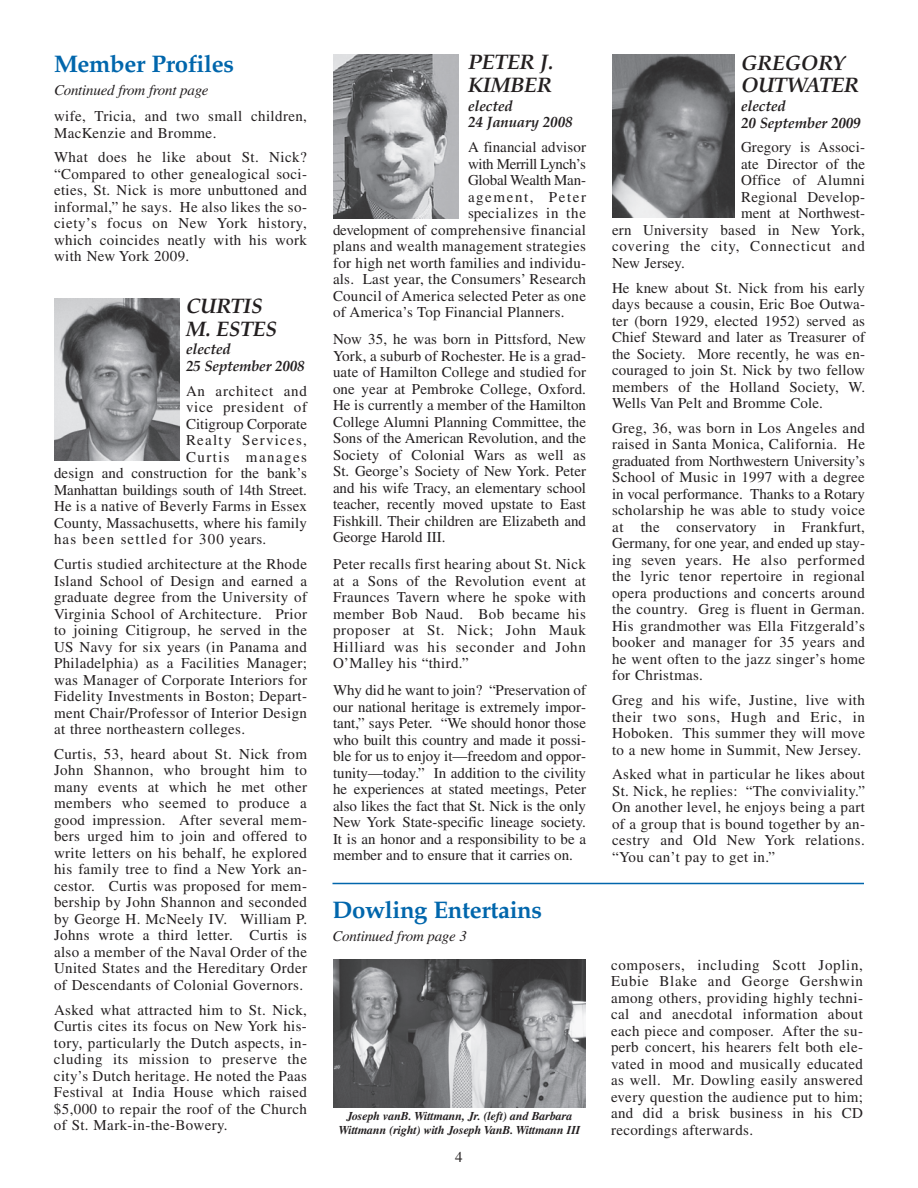
<style>
.page{position:relative;width:918px;height:1188px;background:#fff}
.page>*{position:absolute;margin:0;border:0;box-sizing:border-box;transform-origin:0 0}
.t1{font:700 24px "Palatino";letter-spacing:-.015em;color:#0166ac}
.t2{font:italic 700 21px/22.8px "Palatino";letter-spacing:-.01em;color:#231f20}
.t3{font:15px/16.5px "Times";letter-spacing:.025em;color:#231f20;text-align:justify}
.t4{font:italic 700 15px/16.6px "Palatino";letter-spacing:-.01em;color:#231f20}
.t5{font:15px "Times";letter-spacing:-.005em;color:#231f20}
.t6{font:15px "Times";letter-spacing:.05em;color:#231f20}
.t7{font:italic 15px "Times";letter-spacing:-.015em;color:#231f20}
.t8{font:15px "Times";letter-spacing:.055em;color:#231f20}
.t9{font:15px "Times";letter-spacing:.005em;color:#231f20}
.t10{font:15px "Times";letter-spacing:.075em;color:#231f20}
.t11{font:15px "Times";color:#231f20}
.t12{font:15px "Times";letter-spacing:-.02em;color:#231f20}
.t13{font:15px "Times";letter-spacing:-.015em;color:#231f20}
.t14{font:15px "Times";letter-spacing:.085em;color:#231f20}
.t15{font:15px "Times";letter-spacing:.095em;color:#231f20}
.t16{font:15px "Times";letter-spacing:.105em;color:#231f20}
.t17{font:italic 700 12px/13.5px "Times";letter-spacing:-.01em;color:#231f20;text-align:center}
</style>
<div class="page">
<img style="left:333px;top:54px;width:126px;height:164px">
<img style="left:54px;top:298px;width:126px;height:162px">
<img style="left:612px;top:54px;width:123px;height:163px">
<hr style="left:333px;top:883px;width:531px;height:1px;background:#0166ac">
<img style="left:333px;top:959px;width:252px;height:148px">
<h1 class="t1" style="left:54px;top:54px;width:182px">Member Profiles</h1>
<p class="t7" style="left:54px;top:84px;width:156px">Continued from front page</p>
<p class="t3" style="left:54px;top:109px;width:255px">wife, Tricia, and two small children,<br>MacKenzie and Bromme.</p>
<p class="t3" style="left:54px;top:151px;width:255px">What does he like about St. Nick? “Compared to other genealogical soci&shy;eties, St. Nick is more unbuttoned and informal,” he says. He also likes the so&shy;ciety’s focus on New York history, which coincides neatly with his work with New York 2009.</p>
<h2 class="t2" style="left:186px;top:297px;width:93px">CURTIS<br>M. ESTES</h2>
<p class="t4" style="left:186px;top:343px;width:120px">elected<br>25 September 2008</p>
<p class="t6" style="left:186px;top:386px;width:123px">An architect and</p>
<p class="t6" style="left:186px;top:402px;width:123px">vice president of</p>
<p class="t11" style="left:186px;top:419px;width:123px">Citigroup Corporate</p>
<p class="t14" style="left:186px;top:435px;width:123px">Realty Services,</p>
<p class="t15" style="left:186px;top:452px;width:123px">Curtis manages</p>
<p class="t3" style="left:54px;top:467px;width:255px">design and construction for the bank’s</p>
<p class="t5" style="left:54px;top:485px;width:255px">Manhattan buildings south of 14th Street.</p>
<p class="t3" style="left:54px;top:500px;width:255px">He is a native of Beverly Farms in Essex</p>
<p class="t3" style="left:54px;top:516px;width:255px">County, Massachusetts, where his family</p>
<p class="t10" style="left:54px;top:534px;width:214px">has been settled for 300 years.</p>
<p class="t3" style="left:54px;top:557px;width:255px">Curtis studied architecture at the Rhode Island School of Design and earned a graduate degree from the University of Virginia School of Architecture. Prior to joining Citigroup, he served in the US Navy for six years (in Panama and Philadelphia) as a Facilities Manager; was Manager of Corporate Interiors for Fidelity Investments in Boston; Depart&shy;ment Chair/Professor of Interior Design at three northeastern colleges.</p>
<p class="t3" style="left:54px;top:747px;width:255px">Curtis, 53, heard about St. Nick from John Shannon, who brought him to many events at which he met other members who seemed to produce a good impression. After several mem&shy;bers urged him to join and offered to write letters on his behalf, he explored his family tree to find a New York an&shy;cestor. Curtis was proposed for mem&shy;bership by John Shannon and seconded by George H. McNeely IV. William P.<br>Johns wrote a third letter. Curtis is also a member of the Naval Order of the United States and the Hereditary Order of Descendants of Colonial Governors.</p>
<p class="t3" style="left:54px;top:1003px;width:255px">Asked what attracted him to St. Nick, Curtis cites its focus on New York his&shy;tory, particularly the Dutch aspects, in&shy;cluding its mission to preserve the city’s Dutch heritage. He noted the Paas Festival at India House which raised $5,000 to repair the roof of the Church of St. Mark-in-the-Bowery.</p>
<h2 class="t2" style="left:468px;top:53px;width:87px">PETER J.<br>KIMBER</h2>
<p class="t4" style="left:468px;top:99px;width:106px">elected<br>24 January 2008</p>
<p class="t9" style="left:468px;top:142px;width:120px">A financial advisor</p>
<p class="t12" style="left:468px;top:158px;width:120px">with Merrill Lynch’s</p>
<p class="t13" style="left:468px;top:175px;width:120px">Global Wealth Man-</p>
<p class="t16" style="left:468px;top:191px;width:120px">agement, Peter</p>
<p class="t6" style="left:468px;top:208px;width:120px">specializes in the</p>
<p class="t3" style="left:333px;top:223px;width:255px">development of comprehensive financial</p>
<p class="t3" style="left:333px;top:239px;width:255px">plans and wealth management strategies</p>
<p class="t3" style="left:333px;top:256px;width:255px">for high net worth families and individu-</p>
<p class="t3" style="left:333px;top:272px;width:255px">als. Last year, the Consumers’ Research</p>
<p class="t3" style="left:333px;top:289px;width:255px">Council of America selected Peter as one</p>
<p class="t3" style="left:333px;top:305px;width:233px">of America’s Top Financial Planners.</p>
<p class="t3" style="left:333px;top:332px;width:255px">Now 35, he was born in Pittsford, New York, a suburb of Rochester. He is a grad&shy;uate of Hamilton College and studied for one year at Pembroke College, Oxford.<br>He is currently a member of the Hamilton College Alumni Planning Committee, the Sons of the American Revolution, and the Society of Colonial Wars as well as St. George’s Society of New York. Peter and his wife Tracy, an elementary school teacher, recently moved upstate to East Fishkill. Their children are Elizabeth and George Harold III.</p>
<p class="t3" style="left:333px;top:557px;width:255px">Peter recalls first hearing about St. Nick at a Sons of the Revolution event at Fraunces Tavern where he spoke with member Bob Naud. Bob became his proposer at St. Nick; John Mauk Hilliard was his seconder and John O’Malley his “third.”</p>
<p class="t3" style="left:333px;top:683px;width:255px">Why did he want to join? “Preservation of our national heritage is extremely impor&shy;tant,” says Peter. “We should honor those who built this country and made it possi&shy;ble for us to enjoy it—freedom and oppor&shy;tunity—today.” In addition to the civility he experiences at stated meetings, Peter also likes the fact that St. Nick is the only New York State-specific lineage society.<br>It is an honor and a responsibility to be a member and to ensure that it carries on.</p>
<h1 class="t1" style="left:333px;top:900px;width:211px">Dowling Entertains</h1>
<p class="t7" style="left:333px;top:930px;width:136px">Continued from page 3</p>
<p class="t17" style="left:338px;top:1111px;width:244px">Joseph vanB. Wittmann, Jr. (left) and Barbara<br>Wittmann (right) with Joseph VanB. Wittmann III</p>
<p class="t3" style="left:455px;top:1150px;width:9px">4</p>
<h2 class="t2" style="left:741px;top:54px;width:119px">GREGORY<br>OUTWATER</h2>
<p class="t4" style="left:741px;top:99px;width:121px">elected<br>20 September 2009</p>
<p class="t3" style="left:741px;top:141px;width:126px">Gregory is Associ-</p>
<p class="t3" style="left:741px;top:157px;width:126px">ate Director of the</p>
<p class="t3" style="left:741px;top:174px;width:126px">Office of Alumni</p>
<p class="t3" style="left:741px;top:190px;width:126px">Regional Develop-</p>
<p class="t5" style="left:741px;top:208px;width:126px">ment at Northwest-</p>
<p class="t3" style="left:612px;top:223px;width:255px">ern University based in New York,</p>
<p class="t8" style="left:612px;top:241px;width:255px">covering the city, Connecticut and</p>
<p class="t9" style="left:612px;top:258px;width:74px">New Jersey.</p>
<p class="t3" style="left:612px;top:281px;width:255px">He knew about St. Nick from his early days because a cousin, Eric Boe Outwa&shy;ter (born 1929, elected 1952) served as Chief Steward and later as Treasurer of the Society. More recently, he was en&shy;couraged to join St. Nick by two fellow members of the Holland Society, W.<br>Wells Van Pelt and Bromme Cole.</p>
<p class="t3" style="left:612px;top:421px;width:255px">Greg, 36, was born in Los Angeles and raised in Santa Monica, California. He graduated from Northwestern University’s School of Music in 1997 with a degree in vocal performance. Thanks to a Rotary scholarship he was able to study voice at the conservatory in Frankfurt, Germany, for one year, and ended up stay&shy;ing seven years. He also performed the lyric tenor repertoire in regional opera productions and concerts around the country. Greg is fluent in German.<br>His grandmother was Ella Fitzgerald’s booker and manager for 35 years and he went often to the jazz singer’s home for Christmas.</p>
<p class="t3" style="left:612px;top:693px;width:255px">Greg and his wife, Justine, live with their two sons, Hugh and Eric, in Hoboken. This summer they will move to a new home in Summit, New Jersey.</p>
<p class="t3" style="left:612px;top:768px;width:255px">Asked what in particular he likes about St. Nick, he replies: “The conviviality.” On another level, he enjoys being a part of a group that is bound together by an&shy;cestry and Old New York relations. “You can’t pay to get in.”</p>
<p class="t3" style="left:611px;top:958px;width:254px">composers, including Scott Joplin, Eubie Blake and George Gershwin among others, providing highly techni&shy;cal and anecdotal information about each piece and composer. After the su&shy;perb concert, his hearers felt both ele&shy;vated in mood and musically educated as well. Mr. Dowling easily answered every question the audience put to him; and did a brisk business in his CD recordings afterwards.</p>
</div>
